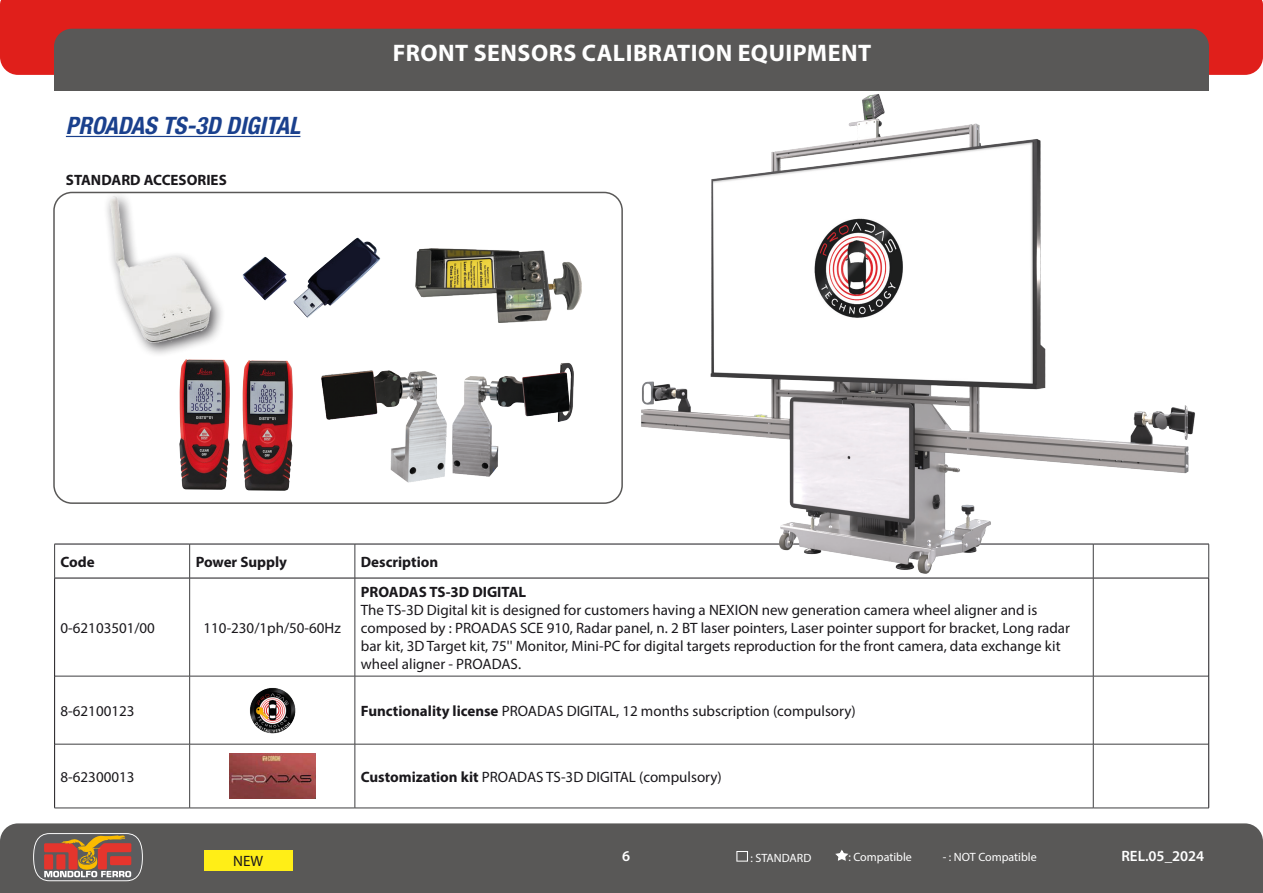
<style>
.page{position:relative;width:1263px;height:893px;background:#fff}
.page>*{position:absolute;margin:0;border:0;box-sizing:border-box;transform-origin:0 0}
.t1{font:700 24px "Myriad Pro";letter-spacing:.02em;color:#fff}
.t2{font:italic 700 condensed 24px "Helvetica Neue LT Std";color:#1a408d}
.t3{font:15px/18px "Myriad Pro";color:#1a181c}
.t4{font:700 15px "Myriad Pro";color:#1a181c}
.t5{font:600 15px "Myriad Pro";color:#fff}
.t6{font:15px "Myriad Pro";color:#1a181c}
.t7{font:12px "Myriad Pro";color:#fff}
.s1{font-weight:700}
</style>
<div class="page">
<div style="left:0;top:823px;width:1263px;height:70px;background:#595857"></div>
<div style="left:0;top:42px;width:1263px;height:33px;background:#e01f1b"></div>
<div style="left:0;top:0;width:1263px;height:42px;background:#e01f1b"></div>
<div style="left:54px;top:29px;width:1155px;height:62px;background:#595857;border-radius:18px"></div>
<div style="left:54px;top:52px;width:1155px;height:39px;background:#595857"></div>
<svg style="left:33px;top:832px;width:110px;height:50px;background:#9c6c5b"></svg>
<div style="left:204px;top:850px;width:88px;height:21px;background:#ffee17"></div>
<svg style="left:736px;top:851px;width:12px;height:11px"></svg>
<svg style="left:834px;top:849px;width:16px;height:13px"></svg>
<hr style="left:54px;top:544px;width:136px;height:1px;background:#1a181c">
<hr style="left:190px;top:544px;width:165px;height:1px;background:#1a181c">
<hr style="left:355px;top:544px;width:738px;height:1px;background:#1a181c">
<hr style="left:1093px;top:544px;width:116px;height:1px;background:#1a181c">
<hr style="left:54px;top:578px;width:136px;height:1px;background:#1a181c">
<hr style="left:190px;top:578px;width:165px;height:1px;background:#1a181c">
<hr style="left:355px;top:578px;width:738px;height:1px;background:#1a181c">
<hr style="left:1093px;top:578px;width:116px;height:1px;background:#1a181c">
<hr style="left:54px;top:544px;width:1px;height:34px;background:#3e3e40">
<hr style="left:1208px;top:544px;width:1px;height:34px;background:#3e3e40">
<hr style="left:189px;top:544px;width:1px;height:34px;background:#3e3e40">
<hr style="left:355px;top:544px;width:1px;height:34px;background:#3e3e40">
<hr style="left:189px;top:578px;width:1px;height:98px;background:#3e3e40">
<hr style="left:355px;top:578px;width:1px;height:98px;background:#3e3e40">
<hr style="left:1093px;top:578px;width:1px;height:98px;background:#3e3e40">
<hr style="left:55px;top:676px;width:135px;height:1px;background:#3e3e40">
<hr style="left:190px;top:676px;width:165px;height:1px;background:#3e3e40">
<hr style="left:189px;top:676px;width:1px;height:68px;background:#3e3e40">
<hr style="left:355px;top:676px;width:738px;height:1px;background:#3e3e40">
<hr style="left:355px;top:676px;width:1px;height:68px;background:#3e3e40">
<hr style="left:1093px;top:676px;width:115px;height:1px;background:#3e3e40">
<hr style="left:1093px;top:676px;width:1px;height:68px;background:#3e3e40">
<hr style="left:55px;top:744px;width:135px;height:1px;background:#3e3e40">
<hr style="left:190px;top:744px;width:165px;height:1px;background:#3e3e40">
<hr style="left:189px;top:744px;width:1px;height:64px;background:#3e3e40">
<hr style="left:355px;top:744px;width:738px;height:1px;background:#3e3e40">
<hr style="left:355px;top:744px;width:1px;height:64px;background:#3e3e40">
<hr style="left:1093px;top:744px;width:115px;height:1px;background:#3e3e40">
<hr style="left:1093px;top:744px;width:1px;height:64px;background:#3e3e40">
<hr style="left:54px;top:808px;width:136px;height:1px;background:#3e3e40">
<hr style="left:190px;top:808px;width:165px;height:1px;background:#3e3e40">
<hr style="left:355px;top:808px;width:738px;height:1px;background:#3e3e40">
<hr style="left:1093px;top:808px;width:116px;height:1px;background:#3e3e40">
<hr style="left:54px;top:578px;width:1px;height:98px;background:#1a181c">
<hr style="left:1208px;top:578px;width:1px;height:98px;background:#1a181c">
<hr style="left:54px;top:676px;width:1px;height:68px;background:#1a181c">
<hr style="left:1208px;top:676px;width:1px;height:68px;background:#1a181c">
<hr style="left:54px;top:744px;width:1px;height:64px;background:#1a181c">
<hr style="left:1208px;top:744px;width:1px;height:64px;background:#1a181c">
<img style="left:250px;top:688px;width:46px;height:46px">
<img style="left:229px;top:753px;width:86px;height:46px">
<img style="left:416px;top:249px;width:166px;height:74px">
<img style="left:180px;top:360px;width:49px;height:129px">
<img style="left:243px;top:361px;width:49px;height:129px">
<div style="left:103px;top:190px;width:123px;height:168px;background:#1a181c;opacity:.75"></div>
<img style="left:110px;top:196px;width:103px;height:147px">
<img style="left:243px;top:237px;width:137px;height:81px">
<img style="left:458px;top:363px;width:116px;height:114px">
<img style="left:321px;top:370px;width:137px;height:113px">
<img style="left:622px;top:94px;width:585px;height:484px">
<div style="left:53px;top:192px;width:570px;height:312px;border:2px solid #595857;border-radius:18px"></div>
<hr style="left:66px;top:136px;width:234px;height:1px;background:#1a408d">
<h1 class="t2" style="left:66px;top:111px;width:236px">PROADAS TS-3D DIGITAL</h1>
<p class="t4" style="left:66px;top:170px;width:162px">STANDARD ACCESORIES</p>
<h1 class="t1" style="left:393px;top:37px;width:480px">FRONT SENSORS CALIBRATION EQUIPMENT</h1>
<p class="t4" style="left:61px;top:552px;width:36px">Code</p>
<p class="t4" style="left:196px;top:552px;width:93px">Power Supply</p>
<p class="t4" style="left:361px;top:552px;width:79px">Description</p>
<p class="t3" style="left:61px;top:618px;width:96px">0-62103501/00</p>
<p class="t3" style="left:204px;top:618px;width:139px">110-230/1ph/50-60Hz</p>
<p class="t4" style="left:361px;top:582px;width:167px">PROADAS TS-3D DIGITAL</p>
<p class="t3" style="left:361px;top:600px;width:711px">The TS-3D Digital kit is designed for customers having a NEXION new generation camera wheel aligner and is composed by : PROADAS SCE 910, Radar panel, n. 2 BT laser pointers, Laser pointer support for bracket, Long radar bar kit, 3D Target kit, 75'' Monitor, Mini-PC for digital targets reproduction for the front camera, data exchange kit wheel aligner - PROADAS.</p>
<p class="t3" style="left:61px;top:701px;width:75px">8-62100123</p>
<p class="t3" style="left:361px;top:701px;width:496px"><span class="s1">Functionality license</span> PROADAS DIGITAL, 12 months subscription (compulsory)</p>
<p class="t3" style="left:61px;top:767px;width:75px">8-62300013</p>
<p class="t3" style="left:361px;top:767px;width:362px"><span class="s1">Customization kit</span> PROADAS TS-3D DIGITAL (compulsory)</p>
<p class="t6" style="left:233px;top:852px;width:32px">NEW</p>
<p class="t5" style="left:622px;top:847px;width:10px">6</p>
<p class="t7" style="left:750px;top:850px;width:62px">: STANDARD</p>
<p class="t7" style="left:848px;top:849px;width:65px">: Compatible</p>
<p class="t7" style="left:943px;top:849px;width:96px">- : NOT Compatible</p>
<p class="t5" style="left:1121px;top:847px;width:84px">REL.05_2024</p>
</div>
